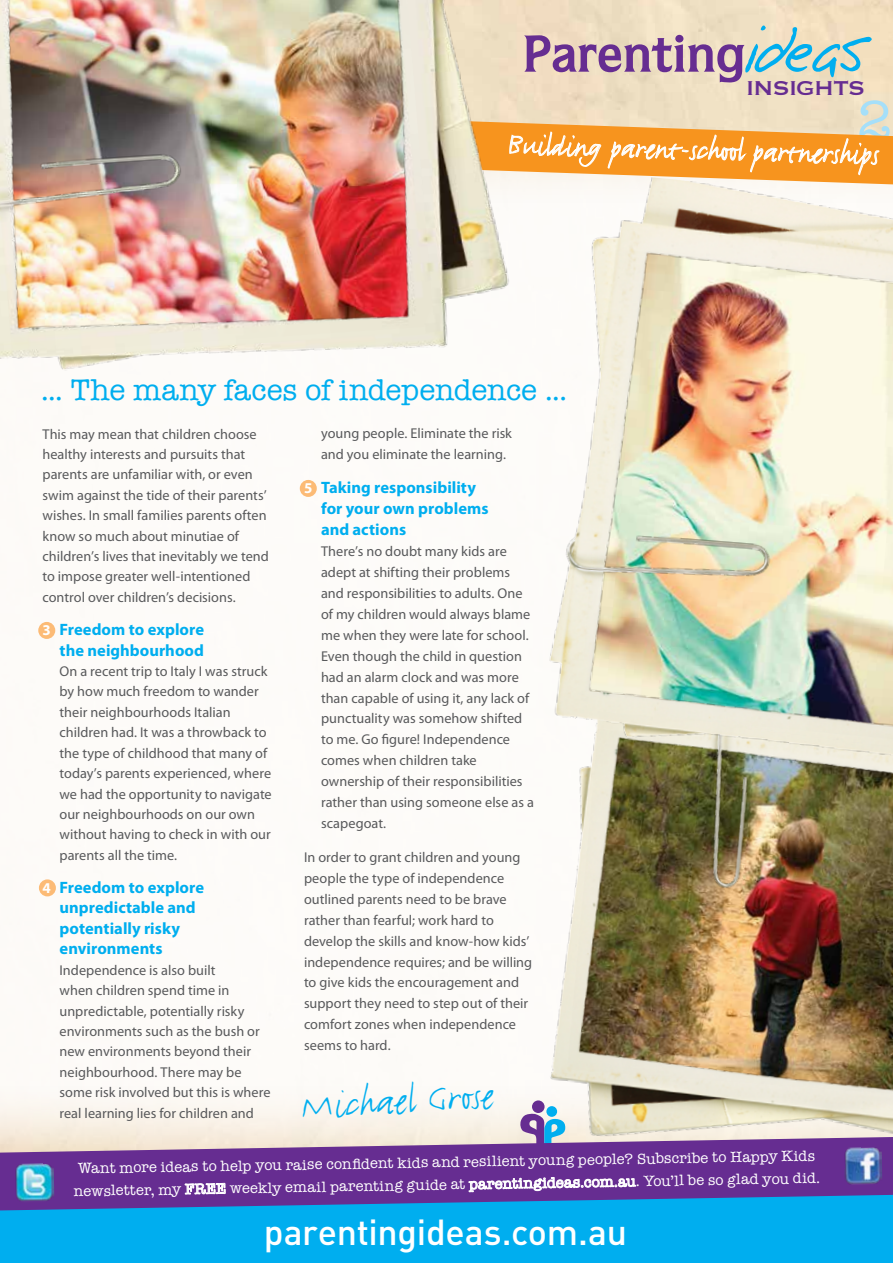
<style>
.page{position:relative;width:893px;height:1263px;background:#fff}
.page>*{position:absolute;margin:0;border:0;box-sizing:border-box;transform-origin:0 0}
.t1{font:55.5px "American Typewriter";color:#a5dff9}
.t2{font:43.35px "Justlefthand";color:#00aeef}
.t3{font:500 35.7px "DIN";letter-spacing:-.01em;color:#fff}
.t4{font:32.85px "Justlefthand";color:#fff}
.t5{font:30.3px "American Typewriter";letter-spacing:-.01em;color:#00aeef}
.t6{font:26.4px "Copperplate";letter-spacing:-.05em;color:#662d91}
.t7{font:700 16.5px/20.4px "Myriad Pro";color:#00aeef}
.t8{font:15px/22.5px "American Typewriter";color:#fff;text-align:center}
.t9{font:14.25px/20.4px "Myriad Pro";color:#58595b}
.s1{font-size:15px;color:#fff}
</style>
<div class="page">
<div style="left:532px;top:1100px;width:13px;height:13px;background:#662d91;border-radius:50%"></div>
<div style="left:38px;top:622px;width:17px;height:17px;background:#fcbb76;border-radius:50%"></div>
<div style="left:39px;top:879px;width:17px;height:17px;background:#fcbb76;border-radius:50%"></div>
<div style="left:300px;top:480px;width:17px;height:17px;background:#fcbb76;border-radius:50%"></div>
<svg style="left:0;top:1113px;width:893px;height:150px;background:#4f8aca"></svg>
<img style="left:844px;top:1158px;width:38px;height:28px">
<img style="left:15px;top:1163px;width:39px;height:40px">
<svg style="left:524px;top:26px;width:348px;height:56px;background:#c5bbbc"></svg>
<svg style="left:515px;top:115px;width:378px;height:69px;background:#f5b361"></svg>
<img style="left:543px;top:767px;width:350px;height:391px">
<img style="left:544px;top:171px;width:349px;height:596px">
<img style="left:0;top:0;width:515px;height:371px">
<h3 class="t6" style="left:746px;top:71px;width:121px">INSIGHTS</h3>
<h3 class="t4" style="left:508px;top:128px;width:373px;rotate:1deg">Building parent-school partnerships</h3>
<h1 class="t1" style="left:857px;top:78px;width:37px">2</h1>
<h3 class="t5" style="left:41px;top:367px;width:528px">... The many faces of independence ...</h3>
<p class="t9" style="left:43px;top:424px;width:228px">This may mean that children choose healthy interests and pursuits that parents are unfamiliar with, or even swim against the tide of their parents’ wishes. In small families parents often know so much about minutiae of children’s lives that inevitably we tend to impose greater well-intentioned control over children’s decisions.</p>
<p class="t7" style="left:43px;top:620px;width:163px;text-align:right"><span class="s1">3</span> Freedom to explore the neighbourhood</p>
<p class="t9" style="left:60px;top:661px;width:214px">On a recent trip to Italy I was struck by how much freedom to wander their neighbourhoods Italian children had. It was a throwback to the type of childhood that many of today’s parents experienced, where we had the opportunity to navigate our neighbourhoods on our own without having to check in with our parents all the time.</p>
<p class="t7" style="left:60px;top:877px;width:146px;text-indent:-17px"><span class="s1">4</span> Freedom to explore unpredictable and potentially risky environments</p>
<p class="t9" style="left:60px;top:960px;width:213px">Independence is also built<br>when children spend time in unpredictable, potentially risky environments such as the bush or new environments beyond their neighbourhood. There may be some risk involved but this is where real learning lies for children and</p>
<p class="t9" style="left:321px;top:423px;width:192px;line-height:21px">young people. Eliminate the risk and you eliminate the learning.</p>
<p class="t7" style="left:321px;top:477px;width:169px;line-height:21px;text-indent:-17px"><span class="s1">5</span> Taking responsibility for your own problems and actions</p>
<p class="t9" style="left:321px;top:541px;width:214px;line-height:21px">There’s no doubt many kids are adept at shifting their problems and responsibilities to adults. One of my children would always blame me when they were late for school.<br>Even though the child in question had an alarm clock and was more than capable of using it, any lack of punctuality was somehow shifted to me. Go figure! Independence comes when children take ownership of their responsibilities rather than using someone else as a scapegoat.</p>
<p class="t9" style="left:304px;top:847px;width:230px;line-height:21px">In order to grant children and young people the type of independence outlined parents need to be brave rather than fearful; work hard to develop the skills and know-how kids’ independence requires; and be willing to give kids the encouragement and support they need to step out of their comfort zones when independence seems to hard.</p>
<h2 class="t2" style="left:300px;top:1081px;width:194px;rotate:-3deg">Michael Grose</h2>
<p class="t8" style="left:73px;top:1157px;width:748px;rotate:-1deg">Want more ideas to help you raise confi dent kids and resilient young people? Subscribe to Happy Kids newsletter, my FREE weekly email parenting guide at parentingideas.com.au. You’ll be so glad you did.</p>
<h3 class="t3" style="left:264px;top:1209px;width:365px">parentingideas.com.au</h3>
</div>
